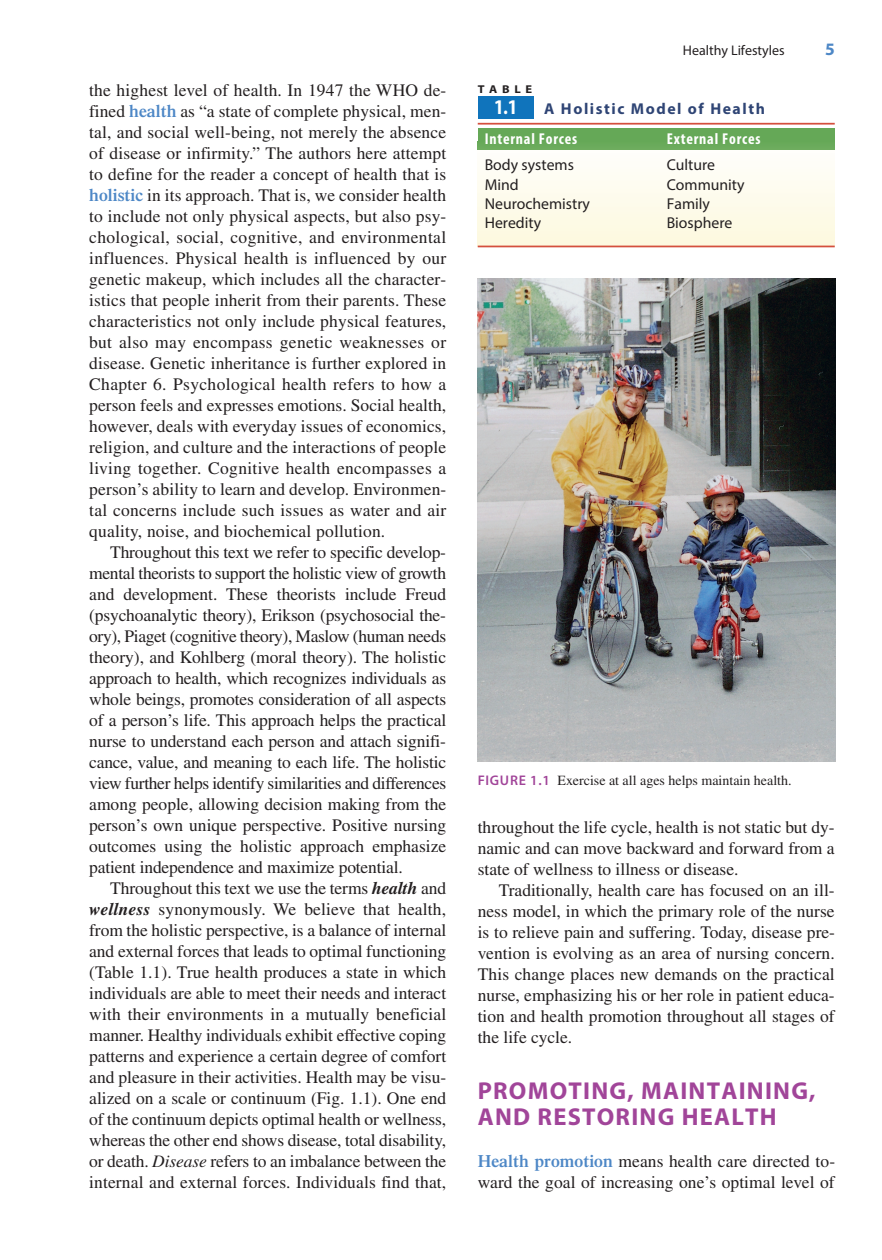
<style>
.page{position:relative;width:882px;height:1260px;background:#fff}
.page>*{position:absolute;margin:0;border:0;box-sizing:border-box;transform-origin:0 0}
.t1{font:700 24.5px/26.2px "Myriad Pro";letter-spacing:.05em;color:#a14599}
.t2{font:700 condensed 21px "Myriad Pro";color:#fff}
.t3{font:17.5px/21px "Times";color:#231f20}
.t4{font:17.5px "Times";letter-spacing:.02em;color:#231f20}
.t5{font:17.5px "Times";letter-spacing:-.02em;color:#231f20}
.t6{font:700 17.5px "Myriad Pro";color:#4d87c6}
.t7{font:15.75px "Myriad Pro";color:#231f20}
.t8{font:700 15.75px/30.1px "Myriad Pro";letter-spacing:.1em;color:#2f4575}
.t9{font:700 condensed 15.75px "Myriad Pro";letter-spacing:.05em;color:#fff}
.t10{font:14px "Times";color:#231f20}
.t11{font:14px "Myriad Pro";color:#231f20}
.t12{font:700 11.38px "Myriad Pro";letter-spacing:.375em;color:#231f20;scale:1.1 1}
.s1{font-weight:600;color:#4d87c6}
.s2{font-weight:700;font-style:italic}
.s3{font-style:italic}
.s4{font-stretch:condensed;color:#fff}
.s5{font-family:"Myriad Pro";font-weight:600;color:#a14599}
</style>
<div class="page">
<img style="left:478px;top:279px;width:357px;height:483px">
<div style="left:478px;top:128px;width:357px;height:21px;background:#65a857"></div>
<div style="left:478px;top:97px;width:56px;height:22px;background:#1074bc"></div>
<hr style="left:478px;top:123px;width:357px;height:2px;background:#d44f3d">
<img style="left:478px;top:149px;width:357px;height:97px">
<hr style="left:478px;top:246px;width:357px;height:1px;background:#d44f3d">
<p class="t3" style="left:89px;top:81px;width:359px">the highest level of health. In 1947 the WHO de-</p>
<p class="t3" style="left:89px;top:102px;width:359px">fined <span class="s1">health</span> as “a state of complete physical, men-</p>
<p class="t3" style="left:89px;top:123px;width:359px">tal, and social well-being, not merely the absence</p>
<p class="t3" style="left:89px;top:144px;width:359px">of disease or infirmity.” The authors here attempt</p>
<p class="t3" style="left:89px;top:165px;width:359px">to define for the reader a concept of health that is</p>
<p class="t3" style="left:89px;top:186px;width:358px"><span class="s1">holistic</span> in its approach. That is, we consider health</p>
<p class="t3" style="left:89px;top:207px;width:359px">to include not only physical aspects, but also psy-</p>
<p class="t4" style="left:89px;top:231px;width:359px">chological, social, cognitive, and environmental</p>
<p class="t4" style="left:89px;top:252px;width:359px">influences. Physical health is influenced by our</p>
<p class="t3" style="left:89px;top:270px;width:359px">genetic makeup, which includes all the character-</p>
<p class="t3" style="left:89px;top:291px;width:359px">istics that people inherit from their parents. These</p>
<p class="t3" style="left:89px;top:312px;width:359px">characteristics not only include physical features,</p>
<p class="t4" style="left:89px;top:336px;width:358px">but also may encompass genetic weaknesses or</p>
<p class="t3" style="left:89px;top:354px;width:359px">disease. Genetic inheritance is further explored in</p>
<p class="t4" style="left:89px;top:378px;width:359px">Chapter 6. Psychological health refers to how a</p>
<p class="t3" style="left:89px;top:396px;width:359px">person feels and expresses emotions. Social health,</p>
<p class="t3" style="left:89px;top:417px;width:359px">however, deals with everyday issues of economics,</p>
<p class="t3" style="left:89px;top:438px;width:359px">religion, and culture and the interactions of people</p>
<p class="t4" style="left:89px;top:462px;width:358px">living together. Cognitive health encompasses a</p>
<p class="t3" style="left:89px;top:480px;width:359px">person’s ability to learn and develop. Environmen-</p>
<p class="t3" style="left:89px;top:501px;width:359px">tal concerns include such issues as water and air</p>
<p class="t3" style="left:89px;top:522px;width:298px">quality, noise, and biochemical pollution.</p>
<p class="t3" style="left:110px;top:543px;width:337px">Throughout this text we refer to specific develop-</p>
<p class="t5" style="left:89px;top:567px;width:358px">mental theorists to support the holistic view of growth</p>
<p class="t3" style="left:89px;top:585px;width:359px">and development. These theorists include Freud</p>
<p class="t3" style="left:89px;top:606px;width:358px">(psychoanalytic theory), Erikson (psychosocial the-</p>
<p class="t5" style="left:89px;top:630px;width:359px">ory), Piaget (cognitive theory), Maslow (human needs</p>
<p class="t3" style="left:89px;top:648px;width:358px">theory), and Kohlberg (moral theory). The holistic</p>
<p class="t3" style="left:89px;top:669px;width:359px">approach to health, which recognizes individuals as</p>
<p class="t3" style="left:89px;top:690px;width:359px">whole beings, promotes consideration of all aspects</p>
<p class="t3" style="left:89px;top:711px;width:359px">of a person’s life. This approach helps the practical</p>
<p class="t3" style="left:89px;top:732px;width:358px">nurse to understand each person and attach signifi-</p>
<p class="t3" style="left:89px;top:753px;width:358px">cance, value, and meaning to each life. The holistic</p>
<p class="t5" style="left:89px;top:777px;width:359px">view further helps identify similarities and differences</p>
<p class="t3" style="left:89px;top:795px;width:358px">among people, allowing decision making from the</p>
<p class="t3" style="left:89px;top:816px;width:359px">person’s own unique perspective. Positive nursing</p>
<p class="t3" style="left:89px;top:837px;width:359px">outcomes using the holistic approach emphasize</p>
<p class="t3" style="left:89px;top:858px;width:315px">patient independence and maximize potential.</p>
<p class="t3" style="left:110px;top:879px;width:338px">Throughout this text we use the terms <span class="s2">health</span> and</p>
<p class="t3" style="left:89px;top:900px;width:359px"><span class="s2">wellness</span> synonymously. We believe that health,</p>
<p class="t3" style="left:89px;top:921px;width:359px">from the holistic perspective, is a balance of internal</p>
<p class="t3" style="left:89px;top:942px;width:359px">and external forces that leads to optimal functioning</p>
<p class="t3" style="left:89px;top:963px;width:359px">(Table 1.1). True health produces a state in which</p>
<p class="t3" style="left:89px;top:984px;width:359px">individuals are able to meet their needs and interact</p>
<p class="t3" style="left:89px;top:1005px;width:359px">with their environments in a mutually beneficial</p>
<p class="t3" style="left:89px;top:1026px;width:359px">manner. Healthy individuals exhibit effective coping</p>
<p class="t3" style="left:89px;top:1047px;width:359px">patterns and experience a certain degree of comfort</p>
<p class="t3" style="left:89px;top:1068px;width:359px">and pleasure in their activities. Health may be visu-</p>
<p class="t3" style="left:89px;top:1089px;width:359px">alized on a scale or continuum (Fig. 1.1). One end</p>
<p class="t3" style="left:89px;top:1110px;width:358px">of the continuum depicts optimal health or wellness,</p>
<p class="t3" style="left:89px;top:1131px;width:358px">whereas the other end shows disease, total disability,</p>
<p class="t3" style="left:89px;top:1152px;width:359px">or death. <span class="s3">Disease</span> refers to an imbalance between the</p>
<p class="t3" style="left:89px;top:1173px;width:359px">internal and external forces. Individuals find that,</p>
<p class="t11" style="left:683px;top:45px;width:103px">Healthy Lifestyles</p>
<p class="t6" style="left:825px;top:43px;width:11px">5</p>
<p class="t12" style="left:478px;top:85px;width:51px">TABLE</p>
<p class="t8" style="left:485px;top:95px;width:282px;text-indent:60px">A Holistic Model of Health<br><span class="s4">Internal Forces</span></p>
<p class="t2" style="left:494px;top:100px;width:24px">1.1</p>
<p class="t9" style="left:667px;top:133px;width:95px">External Forces</p>
<p class="t7" style="left:485px;top:159px;width:91px">Body systems</p>
<p class="t7" style="left:667px;top:159px;width:50px">Culture</p>
<p class="t7" style="left:485px;top:178px;width:35px">Mind</p>
<p class="t7" style="left:667px;top:178px;width:79px">Community</p>
<p class="t7" style="left:485px;top:198px;width:107px">Neurochemistry</p>
<p class="t7" style="left:667px;top:198px;width:45px">Family</p>
<p class="t7" style="left:485px;top:217px;width:58px">Heredity</p>
<p class="t7" style="left:667px;top:217px;width:67px">Biosphere</p>
<p class="t10" style="left:478px;top:775px;width:315px"><span class="s5">FIGURE 1.1</span> Exercise at all ages helps maintain health.</p>
<p class="t3" style="left:478px;top:818px;width:359px">throughout the life cycle, health is not static but dy-</p>
<p class="t3" style="left:478px;top:839px;width:358px">namic and can move backward and forward from a</p>
<p class="t3" style="left:478px;top:860px;width:262px">state of wellness to illness or disease.</p>
<p class="t3" style="left:499px;top:881px;width:337px">Traditionally, health care has focused on an ill-</p>
<p class="t3" style="left:478px;top:902px;width:358px">ness model, in which the primary role of the nurse</p>
<p class="t3" style="left:478px;top:923px;width:359px">is to relieve pain and suffering. Today, disease pre-</p>
<p class="t3" style="left:478px;top:944px;width:359px">vention is evolving as an area of nursing concern.</p>
<p class="t3" style="left:478px;top:965px;width:359px">This change places new demands on the practical</p>
<p class="t3" style="left:478px;top:986px;width:359px">nurse, emphasizing his or her role in patient educa-</p>
<p class="t3" style="left:478px;top:1007px;width:359px">tion and health promotion throughout all stages of</p>
<p class="t3" style="left:478px;top:1028px;width:96px">the life cycle.</p>
<p class="t1" style="left:478px;top:1080px;width:339px">PROMOTING, MAINTAINING,<br>AND RESTORING HEALTH</p>
<p class="t3" style="left:478px;top:1152px;width:359px"><span class="s1">Health promotion</span> means health care directed to&shy;ward the goal of increasing one’s optimal level of</p>
</div>
